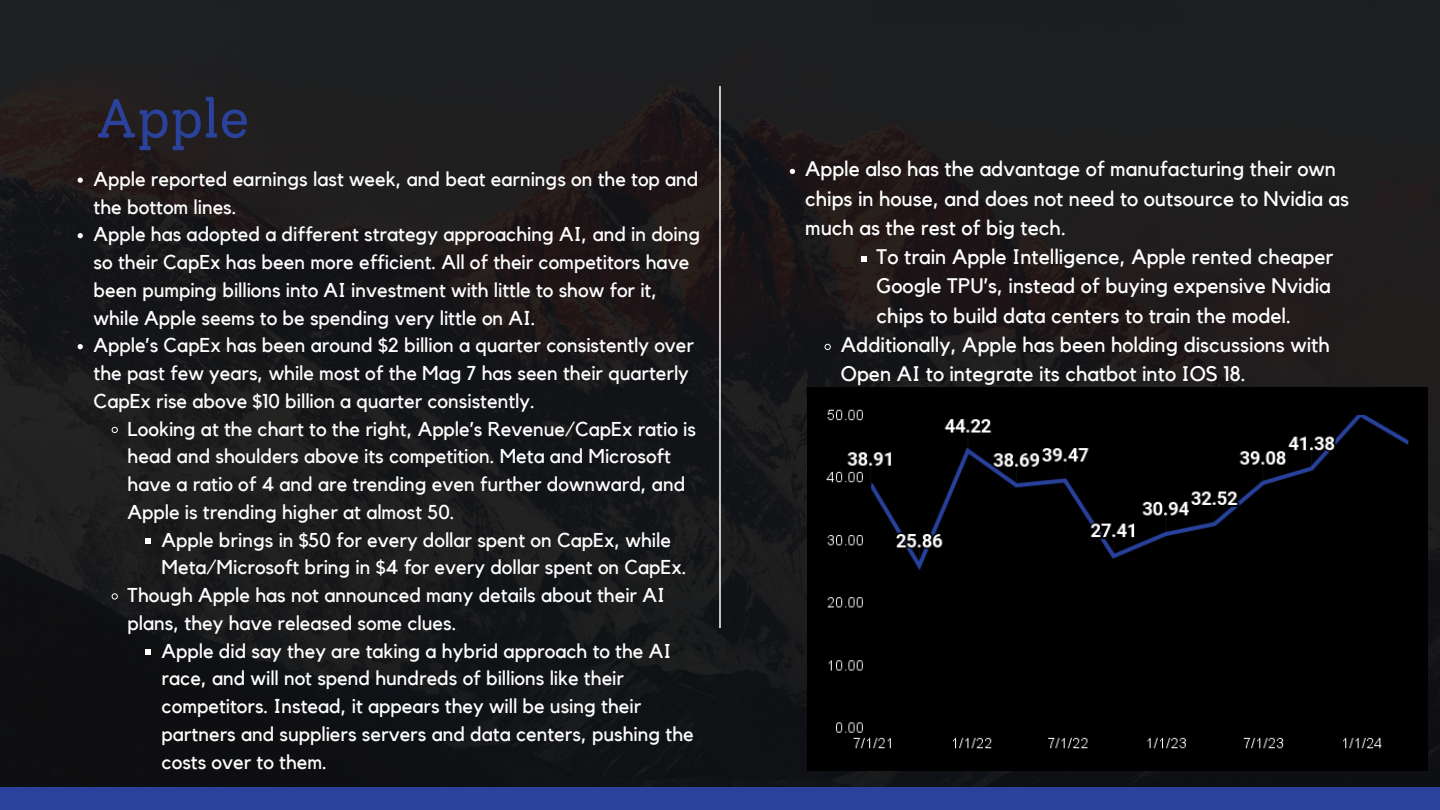
<style>
.page{position:relative;width:1440px;height:810px;background:#fff}
.page>*{position:absolute;margin:0;border:0;box-sizing:border-box;transform-origin:0 0}
.t1{font:55px "Solway";color:#2a429b}
.t2{font:21px/29.2px "Kollektif";color:#fff}
.t3{font:20px/27.8px "Kollektif";color:#fff}
</style>
<div class="page">
<img style="left:0;top:0;width:1440px;height:787px">
<div style="left:0;top:787px;width:1440px;height:23px;background:#2a429b"></div>
<hr style="left:719px;top:86px;width:2px;height:542px;background:#fff">
<div style="left:807px;top:387px;width:620px;height:383px;background:#000"></div>
<svg style="left:78px;top:178px;width:5px;height:5px"></svg>
<svg style="left:78px;top:233px;width:5px;height:5px"></svg>
<svg style="left:78px;top:344px;width:5px;height:5px"></svg>
<svg style="left:111px;top:426px;width:7px;height:7px"></svg>
<svg style="left:146px;top:538px;width:5px;height:6px"></svg>
<svg style="left:111px;top:593px;width:7px;height:7px"></svg>
<svg style="left:146px;top:649px;width:5px;height:6px"></svg>
<svg style="left:790px;top:169px;width:5px;height:5px"></svg>
<svg style="left:861px;top:257px;width:5px;height:5px"></svg>
<svg style="left:824px;top:343px;width:7px;height:7px"></svg>
<h1 class="t1" style="left:96px;top:85px;width:155px">Apple</h1>
<p class="t3" style="left:94px;top:166px;width:606px">Apple reported earnings last week, and beat earnings on the top and the bottom lines.</p>
<p class="t3" style="left:94px;top:221px;width:608px">Apple has adopted a different strategy approaching AI, and in doing so their CapEx has been more efficient. All of their competitors have been pumping billions into AI investment with little to show for it, while Apple seems to be spending very little on AI.</p>
<p class="t3" style="left:94px;top:332px;width:602px">Apple’s CapEx has been around $2 billion a quarter consistently over the past few years, while most of the Mag 7 has seen their quarterly<br>CapEx rise above $10 billion a quarter consistently.</p>
<p class="t3" style="left:128px;top:415px;width:570px">Looking at the chart to the right, Apple’s Revenue/CapEx ratio is head and shoulders above its competition. Meta and Microsoft have a ratio of 4 and are trending even further downward, and Apple is trending higher at almost 50.</p>
<p class="t3" style="left:162px;top:526px;width:527px">Apple brings in $50 for every dollar spent on CapEx, while<br>Meta/Microsoft bring in $4 for every dollar spent on CapEx.</p>
<p class="t3" style="left:128px;top:582px;width:539px">Though Apple has not announced many details about their AI plans, they have released some clues.</p>
<p class="t3" style="left:162px;top:637px;width:534px">Apple did say they are taking a hybrid approach to the AI race, and will not spend hundreds of billions like their competitors. Instead, it appears they will be using their partners and suppliers servers and data centers, pushing the costs over to them.</p>
<p class="t2" style="left:805px;top:155px;width:545px">Apple also has the advantage of manufacturing their own chips in house, and does not need to outsource to Nvidia as much as the rest of big tech.</p>
<p class="t2" style="left:877px;top:243px;width:458px">To train Apple Intelligence, Apple rented cheaper<br>Google TPU’s, instead of buying expensive Nvidia chips to build data centers to train the model.</p>
<p class="t2" style="left:841px;top:331px;width:490px">Additionally, Apple has been holding discussions with<br>Open AI to integrate its chatbot into IOS 18.</p>
</div>
